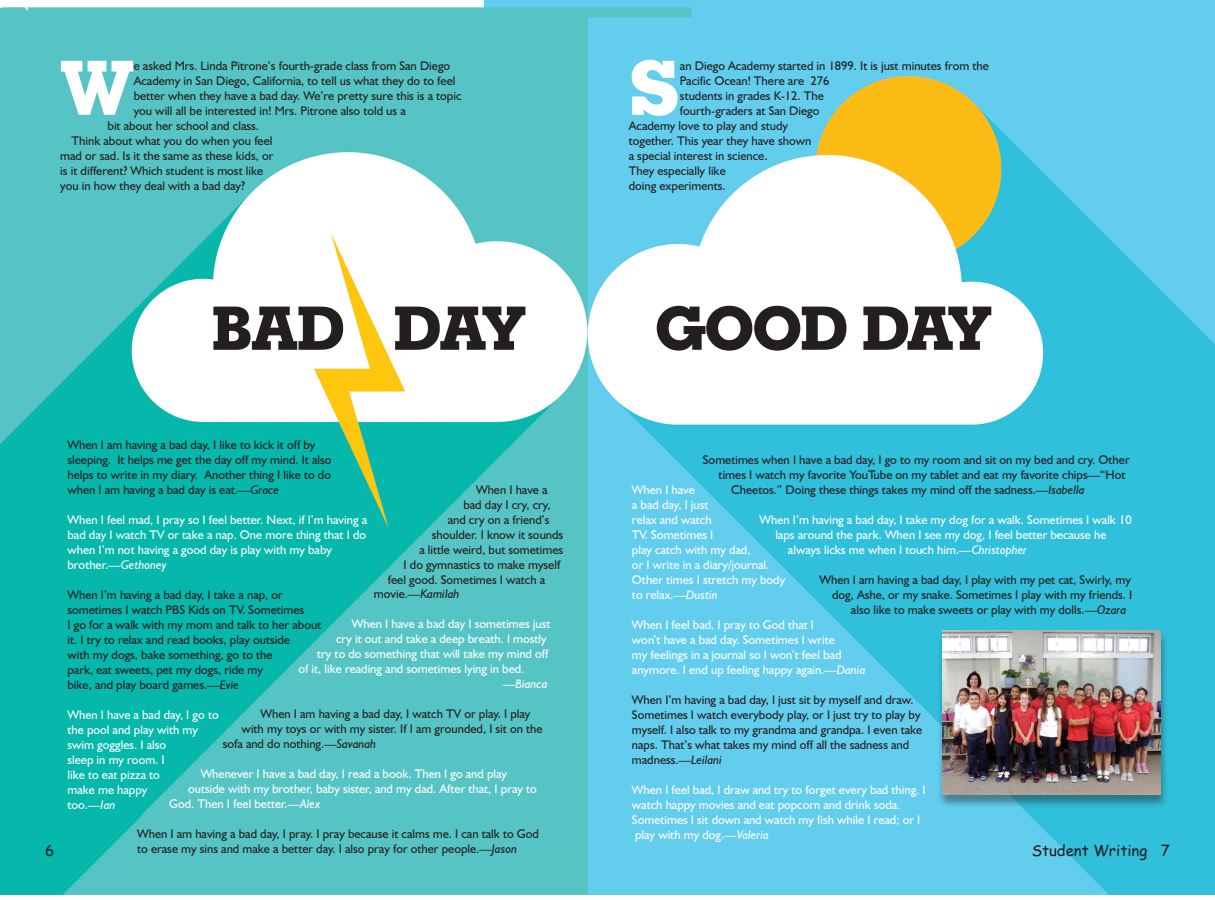
<style>
.page{position:relative;width:1215px;height:900px;background:#fff}
.page>*{position:absolute;margin:0;border:0;box-sizing:border-box;transform-origin:0 0}
.Body_Text{font:700 75px "Geometric Slab 703 BT Xtra";color:#fff}
.Body_Text-2{font:700 60px "Geometric Slab 703 BT Xtra";letter-spacing:-.02em;color:#231f20}
.Body_Text-3{font:15px "Comic Sans MS";color:#231f20}
.Body_Text-4{font:12.5px/15px "Humanist 521 BT";color:#231f20}
.Body_Text-5{font:12.5px "Humanist 521 BT";color:#fff}
.Body_Text-6{font:italic 12.5px "Humanist 521 BT";color:#fff}
.Body_Text-7{font:italic 12.5px "Humanist 521 BT";color:#231f20}
.s1{font-style:italic}
.s2{font-style:normal}
</style>
<div class="page">
<img style="left:0;top:0;width:1215px;height:895px">
<div style="left:937px;top:632px;width:232px;height:177px;background:#231f20;opacity:.45"></div>
<img style="left:942px;top:631px;width:218px;height:163px">
<p class="Body_Text" style="left:60px;top:43px;width:75px">W</p>
<p class="Body_Text-4" style="left:134px;top:58px;width:329px">e asked Mrs. Linda Pitrone’s fourth-grade class from San Diego Academy in San Diego, California, to tell us what they do to feel better when they have a bad day. We’re pretty sure this is a topic you will all be interested in! Mrs. Pitrone also told us a</p>
<p class="Body_Text-4" style="left:108px;top:118px;width:153px">bit about her school and class.</p>
<p class="Body_Text-4" style="left:72px;top:133px;width:202px">Think about what you do when you feel</p>
<p class="Body_Text-4" style="left:60px;top:148px;width:215px">mad or sad. Is it the same as these kids, or</p>
<p class="Body_Text-4" style="left:60px;top:163px;width:204px">is it different? Which student is most like</p>
<p class="Body_Text-4" style="left:60px;top:178px;width:186px">you in how they deal with a bad day?</p>
<p class="Body_Text" style="left:629px;top:43px;width:53px">S</p>
<p class="Body_Text-4" style="left:680px;top:58px;width:310px">an Diego Academy started in 1899. It is just minutes from the<br>Pacific Ocean! There are 276</p>
<p class="Body_Text-4" style="left:680px;top:88px;width:145px">students in grades K-12. The</p>
<p class="Body_Text-4" style="left:680px;top:103px;width:141px">fourth-graders at San Diego</p>
<p class="Body_Text-4" style="left:629px;top:118px;width:161px">Academy love to play and study</p>
<p class="Body_Text-4" style="left:629px;top:133px;width:184px">together. This year they have shown</p>
<p class="Body_Text-4" style="left:629px;top:148px;width:140px">a special interest in science.</p>
<p class="Body_Text-4" style="left:629px;top:163px;width:99px">They especially like</p>
<p class="Body_Text-4" style="left:629px;top:178px;width:98px">doing experiments.</p>
<p class="Body_Text-2" style="left:212px;top:292px;width:134px">BAD</p>
<p class="Body_Text-2" style="left:394px;top:292px;width:134px">DAY</p>
<p class="Body_Text-2" style="left:655px;top:292px;width:338px">GOOD DAY</p>
<p class="Body_Text-4" style="left:68px;top:437px;width:249px">When I am having a bad day, I like to kick it off by</p>
<p class="Body_Text-4" style="left:68px;top:452px;width:266px">sleeping. It helps me get the day off my mind. It also</p>
<p class="Body_Text-4" style="left:68px;top:467px;width:265px">helps to write in my diary. Another thing I like to do</p>
<p class="Body_Text-4" style="left:68px;top:482px;width:213px">when I am having a bad day is eat.<span class="s1">—Grace</span></p>
<p class="Body_Text-5" style="left:68px;top:512px;width:301px">When I feel mad, I pray so I feel better. Next, if I’m having a</p>
<p class="Body_Text-5" style="left:68px;top:527px;width:300px">bad day I watch TV or take a nap. One more thing that I do</p>
<p class="Body_Text-5" style="left:68px;top:542px;width:266px">when I’m not having a good day is play with my baby</p>
<p class="Body_Text-6" style="left:68px;top:557px;width:101px"><span class="s2">brother.</span>—Gethoney</p>
<p class="Body_Text-4" style="left:68px;top:587px;width:217px">When I’m having a bad day, I take a nap, or</p>
<p class="Body_Text-4" style="left:68px;top:602px;width:238px">sometimes I watch PBS Kids on TV. Sometimes</p>
<p class="Body_Text-4" style="left:68px;top:617px;width:255px">I go for a walk with my mom and talk to her about</p>
<p class="Body_Text-4" style="left:68px;top:632px;width:224px">it. I try to relax and read books, play outside</p>
<p class="Body_Text-4" style="left:68px;top:647px;width:207px">with my dogs, bake something, go to the</p>
<p class="Body_Text-4" style="left:68px;top:662px;width:197px">park, eat sweets, pet my dogs, ride my</p>
<p class="Body_Text-4" style="left:68px;top:677px;width:173px">bike, and play board games.<span class="s1">—Evie</span></p>
<p class="Body_Text-5" style="left:68px;top:707px;width:153px">When I have a bad day, I go to</p>
<p class="Body_Text-5" style="left:68px;top:722px;width:132px">the pool and play with my</p>
<p class="Body_Text-5" style="left:68px;top:737px;width:100px">swim goggles. I also</p>
<p class="Body_Text-5" style="left:68px;top:752px;width:99px">sleep in my room. I</p>
<p class="Body_Text-5" style="left:68px;top:767px;width:94px">like to eat pizza to</p>
<p class="Body_Text-5" style="left:68px;top:782px;width:81px">make me happy</p>
<p class="Body_Text-5" style="left:68px;top:797px;width:49px">too.<span class="s1">—Ian</span></p>
<p class="Body_Text-4" style="left:703px;top:452px;width:428px">Sometimes when I have a bad day, I go to my room and sit on my bed and cry. Other</p>
<p class="Body_Text-4" style="left:719px;top:467px;width:408px">times I watch my favorite YouTube on my tablet and eat my favorite chips—“Hot</p>
<p class="Body_Text-4" style="left:731px;top:482px;width:355px">Cheetos.” Doing these things takes my mind off the sadness.<span class="s1">—Isabella</span></p>
<p class="Body_Text-5" style="left:760px;top:512px;width:374px">When I’m having a bad day, I take my dog for a walk. Sometimes I walk 10</p>
<p class="Body_Text-5" style="left:775px;top:527px;width:333px">laps around the park. When I see my dog, I feel better because he</p>
<p class="Body_Text-5" style="left:788px;top:542px;width:241px">always licks me when I touch him.<span class="s1">—Christopher</span></p>
<p class="Body_Text-4" style="left:819px;top:572px;width:313px">When I am having a bad day, I play with my pet cat, Swirly, my</p>
<p class="Body_Text-4" style="left:832px;top:587px;width:302px">dog, Ashe, or my snake. Sometimes I play with my friends. I</p>
<p class="Body_Text-4" style="left:851px;top:602px;width:277px">also like to make sweets or play with my dolls.<span class="s1">—Ozara</span></p>
<p class="Body_Text-4" style="left:476px;top:482px;width:73px">When I have a</p>
<p class="Body_Text-4" style="left:463px;top:497px;width:89px">bad day I cry, cry,</p>
<p class="Body_Text-4" style="left:448px;top:512px;width:103px">and cry on a friend’s</p>
<p class="Body_Text-4" style="left:432px;top:527px;width:133px">shoulder. I know it sounds</p>
<p class="Body_Text-4" style="left:419px;top:542px;width:145px">a little weird, but sometimes</p>
<p class="Body_Text-4" style="left:404px;top:557px;width:158px">I do gymnastics to make myself</p>
<p class="Body_Text-4" style="left:388px;top:572px;width:159px">feel good. Sometimes I watch a</p>
<p class="Body_Text-7" style="left:374px;top:586px;width:87px"><span class="s2">movie.</span>—Kamilah</p>
<p class="Body_Text-5" style="left:352px;top:616px;width:200px">When I have a bad day I sometimes just</p>
<p class="Body_Text-5" style="left:336px;top:631px;width:212px">cry it out and take a deep breath. I mostly</p>
<p class="Body_Text-5" style="left:317px;top:646px;width:233px">try to do something that will take my mind off</p>
<p class="Body_Text-5" style="left:298px;top:661px;width:228px">of it, like reading and sometimes lying in bed.</p>
<p class="Body_Text-6" style="left:503px;top:676px;width:46px">—Bianca</p>
<p class="Body_Text-4" style="left:261px;top:706px;width:271px">When I am having a bad day, I watch TV or play. I play</p>
<p class="Body_Text-4" style="left:242px;top:721px;width:302px">with my toys or with my sister. If I am grounded, I sit on the</p>
<p class="Body_Text-4" style="left:223px;top:736px;width:155px">sofa and do nothing.<span class="s1">—Savanah</span></p>
<p class="Body_Text-5" style="left:201px;top:766px;width:308px">Whenever I have a bad day, I read a book. Then I go and play</p>
<p class="Body_Text-5" style="left:188px;top:781px;width:350px">outside with my brother, baby sister, and my dad. After that, I pray to</p>
<p class="Body_Text-5" style="left:169px;top:796px;width:153px">God. Then I feel better.<span class="s1">—Alex</span></p>
<p class="Body_Text-5" style="left:632px;top:482px;width:64px">When I have</p>
<p class="Body_Text-5" style="left:632px;top:497px;width:78px">a bad day, I just</p>
<p class="Body_Text-5" style="left:632px;top:512px;width:81px">relax and watch</p>
<p class="Body_Text-5" style="left:632px;top:527px;width:83px">TV. Sometimes I</p>
<p class="Body_Text-5" style="left:632px;top:542px;width:120px">play catch with my dad,</p>
<p class="Body_Text-5" style="left:632px;top:557px;width:139px">or I write in a diary/journal.</p>
<p class="Body_Text-5" style="left:632px;top:572px;width:155px">Other times I stretch my body</p>
<p class="Body_Text-5" style="left:632px;top:587px;width:87px">to relax.<span class="s1">—Dustin</span></p>
<p class="Body_Text-5" style="left:632px;top:617px;width:184px">When I feel bad, I pray to God that I</p>
<p class="Body_Text-5" style="left:632px;top:632px;width:204px">won’t have a bad day. Sometimes I write</p>
<p class="Body_Text-5" style="left:632px;top:647px;width:211px">my feelings in a journal so I won’t feel bad</p>
<p class="Body_Text-5" style="left:632px;top:662px;width:235px">anymore. I end up feeling happy again.<span class="s1">—Dania</span></p>
<p class="Body_Text-4" style="left:632px;top:692px;width:283px">When I’m having a bad day, I just sit by myself and draw.</p>
<p class="Body_Text-4" style="left:632px;top:707px;width:290px">Sometimes I watch everybody play, or I just try to play by</p>
<p class="Body_Text-4" style="left:632px;top:722px;width:292px">myself. I also talk to my grandma and grandpa. I even take</p>
<p class="Body_Text-4" style="left:632px;top:737px;width:279px">naps. That’s what takes my mind off all the sadness and</p>
<p class="Body_Text-4" style="left:632px;top:752px;width:92px">madness.<span class="s1">—Leilani</span></p>
<p class="Body_Text-5" style="left:632px;top:782px;width:295px">When I feel bad, I draw and try to forget every bad thing. I</p>
<p class="Body_Text-5" style="left:632px;top:797px;width:270px">watch happy movies and eat popcorn and drink soda.</p>
<p class="Body_Text-5" style="left:632px;top:812px;width:290px">Sometimes I sit down and watch my fish while I read; or I</p>
<p class="Body_Text-5" style="left:635px;top:827px;width:135px">play with my dog.<span class="s1">—Valeria</span></p>
<p class="Body_Text-4" style="left:137px;top:826px;width:403px">When I am having a bad day, I pray. I pray because it calms me. I can talk to God to erase my sins and make a better day. I also pray for other people.<span class="s1">—Jason</span></p>
<p class="Body_Text-3" style="left:1032px;top:839px;width:117px">Student Writing</p>
<p class="Body_Text-3" style="left:45px;top:839px;width:11px">6</p>
<p class="Body_Text-3" style="left:1161px;top:839px;width:11px">7</p>
</div>
